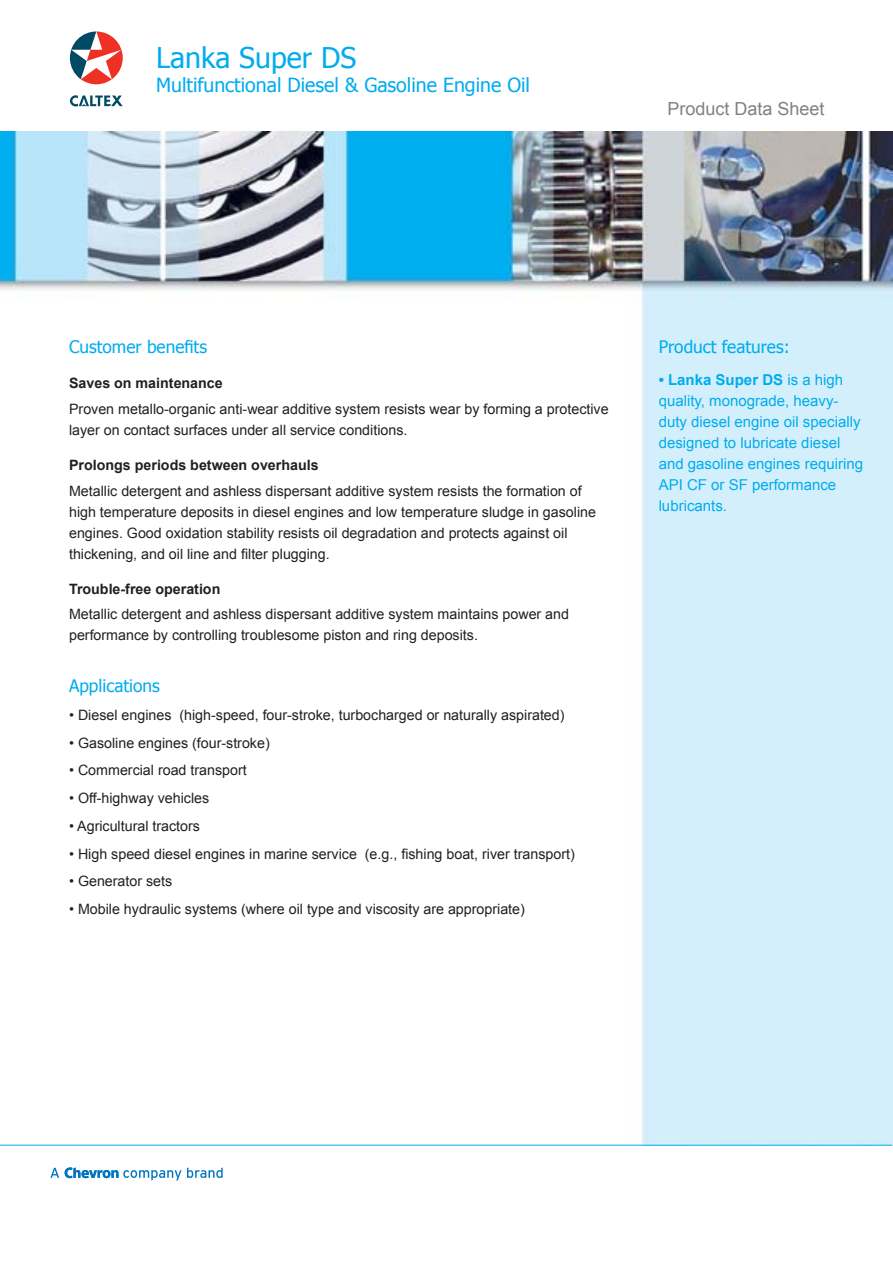
<style>
.page{position:relative;width:893px;height:1263px;background:#fff}
.page>*{position:absolute;margin:0;border:0;box-sizing:border-box;transform-origin:0 0}
.t1{font:28.5px "Tahoma";color:#00acee}
.t2{font:19.5px "Tahoma";color:#00acee}
.t3{font:18px "Arial";color:#7f8184}
.t4{font:17.25px "Tahoma";color:#00acee}
.t5{font:15px/21px "Arial";color:#00acee}
.t6{font:14.25px/21px "Arial";color:#221f1f}
.t7{font:700 14.25px "Arial";color:#221f1f}
.s1{font-weight:700}
</style>
<div class="page">
<img style="left:0;top:132px;width:892px;height:1013px">
<hr style="left:0;top:1145px;width:892px;height:1px;background:#00acee">
<svg style="left:70px;top:32px;width:53px;height:52px"></svg>
<svg style="left:70px;top:95px;width:53px;height:11px"></svg>
<svg style="left:50px;top:1168px;width:9px;height:10px"></svg>
<svg style="left:65px;top:1167px;width:116px;height:14px"></svg>
<svg style="left:187px;top:1167px;width:36px;height:11px"></svg>
<h1 class="t1" style="left:156px;top:38px;width:202px">Lanka Super DS</h1>
<h2 class="t2" style="left:156px;top:72px;width:375px">Multifunctional Diesel &amp; Gasoline Engine Oil</h2>
<p class="t3" style="left:667px;top:96px;width:159px">Product Data Sheet</p>
<p class="t4" style="left:69px;top:335px;width:139px">Customer benefits</p>
<p class="t7" style="left:69px;top:374px;width:155px">Saves on maintenance</p>
<p class="t6" style="left:69px;top:398px;width:541px">Proven metallo-organic anti-wear additive system resists wear by forming a protective layer on contact surfaces under all service conditions.</p>
<p class="t7" style="left:69px;top:456px;width:251px">Prolongs periods between overhauls</p>
<p class="t6" style="left:69px;top:480px;width:528px">Metallic detergent and ashless dispersant additive system resists the formation of high temperature deposits in diesel engines and low temperature sludge in gasoline engines. Good oxidation stability resists oil degradation and protects against oil thickening, and oil line and filter plugging.</p>
<p class="t7" style="left:69px;top:579px;width:153px">Trouble-free operation</p>
<p class="t6" style="left:69px;top:604px;width:501px">Metallic detergent and ashless dispersant additive system maintains power and performance by controlling troublesome piston and ring deposits.</p>
<p class="t4" style="left:69px;top:674px;width:92px">Applications</p>
<p class="t6" style="left:69px;top:704px;width:497px">• Diesel engines (high-speed, four-stroke, turbocharged or naturally aspirated)</p>
<p class="t6" style="left:69px;top:732px;width:202px">• Gasoline engines (four-stroke)</p>
<p class="t6" style="left:69px;top:760px;width:179px">• Commercial road transport</p>
<p class="t6" style="left:69px;top:788px;width:142px">• Off-highway vehicles</p>
<p class="t6" style="left:69px;top:815px;width:132px">• Agricultural tractors</p>
<p class="t6" style="left:69px;top:843px;width:507px">• High speed diesel engines in marine service (e.g., fishing boat, river transport)</p>
<p class="t6" style="left:69px;top:871px;width:105px">• Generator sets</p>
<p class="t6" style="left:69px;top:899px;width:457px">• Mobile hydraulic systems (where oil type and viscosity are appropriate)</p>
<p class="t4" style="left:658px;top:335px;width:133px">Product features:</p>
<p class="t5" style="left:658px;top:369px;width:206px"><span class="s1">• Lanka Super DS</span> is a high quality, monograde, heavy&shy;duty diesel engine oil specially designed to lubricate diesel and gasoline engines requiring<br>API CF or SF performance lubricants.</p>
</div>
